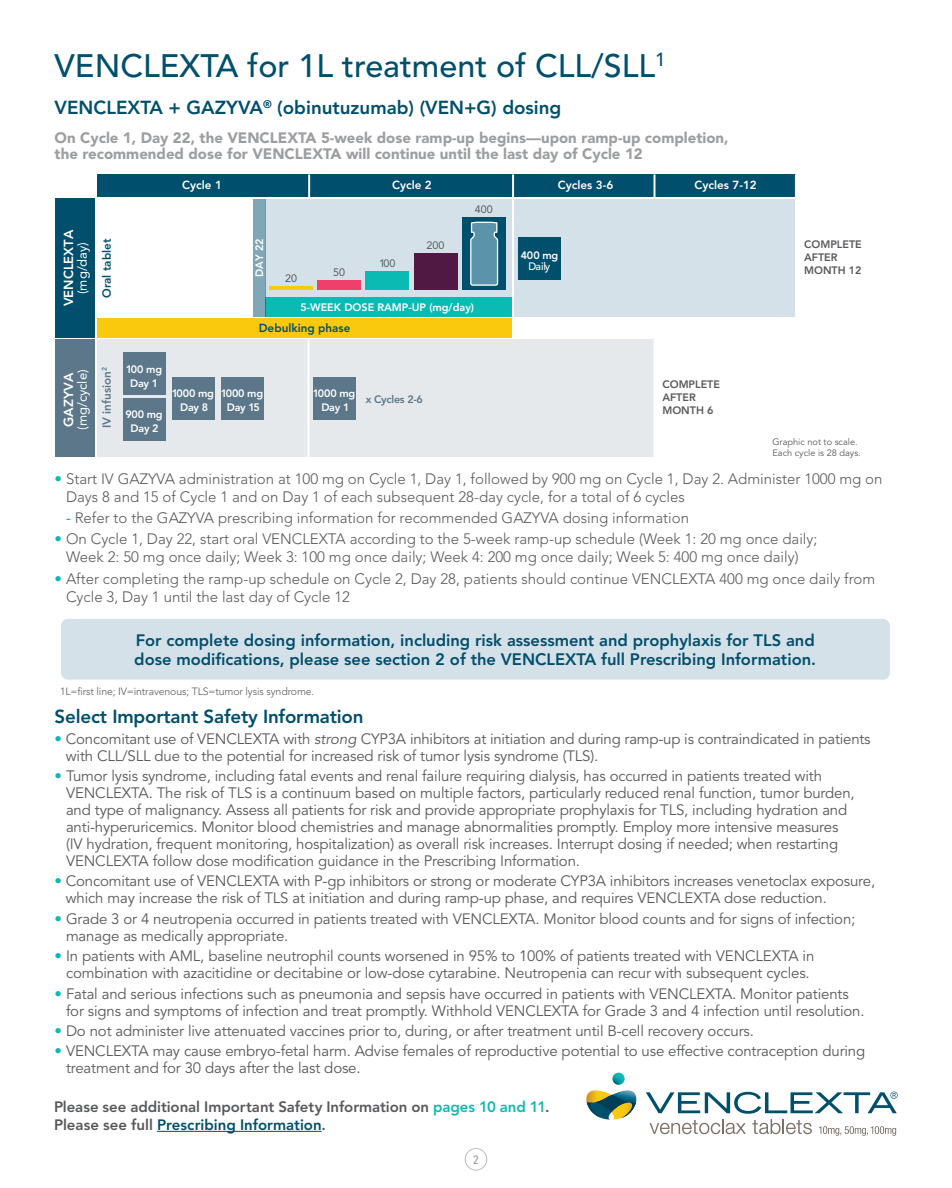
<style>
.page{position:relative;width:952px;height:1188px;background:#fff}
.page>*{position:absolute;margin:0;border:0;box-sizing:border-box;transform-origin:0 0}
.t1{font:500 32.25px "Avenir LT Std";color:#004f6c}
.t2{font:800 18.75px "Avenir LT Std";color:#004f6c}
.t3{font:800 16.5px/19.5px "Avenir LT Std";color:#004f6c}
.t4{font:15px/17px "Avenir LT Std";letter-spacing:-.01em;color:#58595b}
.t5{font:300 15px/18px "Avenir LT Std";color:#58595b}
.t6{font:900 15px/16.5px "Avenir LT Std";color:#9c9ea1}
.t7{font:800 15px/18px "Avenir LT Std";color:#58595b}
.t8{font:13.05px "Avenir LT Std";color:#fff}
.t9{font:800 13.05px "Avenir LT Std";color:#fff}
.t10{font:500 condensed 12px "Avenir Next LT Pro";color:#949698}
.t11{font:800 11.7px "Avenir LT Std";color:#fff}
.t12{font:800 11.7px "Avenir LT Std";color:#004f6c}
.t13{font:800 11.7px "Avenir LT Std";color:#5c778a}
.t14{font:800 10.8px/14px "Avenir LT Std";letter-spacing:-.005em;color:#fff;text-align:center}
.t15{font:800 10.8px/12.9px "Avenir LT Std";color:#58595b}
.t16{font:800 10.8px/14px "Avenir LT Std";letter-spacing:-.025em;color:#fff;text-align:center}
.t17{font:10.8px "Avenir LT Std";letter-spacing:.005em;color:#58595b}
.t18{font:800 10.8px "Avenir LT Std";letter-spacing:-.025em;color:#5c778a}
.t19{font:500 10.8px "Avenir LT Std";letter-spacing:-.05em;color:#fff}
.t20{font:300 10.5px "Avenir LT Std";letter-spacing:-.01em;color:#58595b}
.t21{font:9.15px/10.8px "Avenir LT Std";color:#58595b}
.s1{color:#0cbab4}
.s2{font-weight:500;color:#0cbab4}
.s3{font-style:italic}
.s4{color:#004f6c}
</style>
<div class="page">
<div style="left:465px;top:1148px;width:22px;height:23px;border:1px solid #bcbec0;border-radius:50%"></div>
<div style="left:265px;top:199px;width:531px;height:118px;background:#d5e1e9"></div>
<div style="left:97px;top:318px;width:415px;height:20px;background:#fac90e"></div>
<hr style="left:795px;top:199px;width:2px;height:118px;background:#fff">
<hr style="left:512px;top:199px;width:2px;height:118px;background:#fff">
<div style="left:265px;top:297px;width:247px;height:20px;background:#0cbab4"></div>
<div style="left:56px;top:199px;width:39px;height:139px;background:#004f6c"></div>
<div style="left:518px;top:237px;width:43px;height:42px;background:#004f6c"></div>
<div style="left:365px;top:272px;width:44px;height:18px;background:#0cbab4"></div>
<hr style="left:269px;top:286px;width:44px;height:4px;background:#fac90e">
<div style="left:413px;top:254px;width:44px;height:36px;background:#501944"></div>
<div style="left:462px;top:218px;width:44px;height:72px;background:#004f6c"></div>
<svg style="left:470px;top:222px;width:28px;height:64px;background:#6c9db3"></svg>
<div style="left:97px;top:339px;width:557px;height:118px;background:#e6e9ec"></div>
<hr style="left:653px;top:339px;width:2px;height:118px;background:#fff">
<hr style="left:307px;top:339px;width:2px;height:118px;background:#fff">
<div style="left:56px;top:339px;width:39px;height:118px;background:#5c778a"></div>
<div style="left:313px;top:377px;width:43px;height:42px;background:#5c778a"></div>
<div style="left:172px;top:377px;width:42px;height:42px;background:#5c778a"></div>
<div style="left:221px;top:377px;width:43px;height:42px;background:#5c778a"></div>
<div style="left:123px;top:398px;width:43px;height:42px;background:#5c778a"></div>
<div style="left:123px;top:353px;width:43px;height:42px;background:#5c778a"></div>
<div style="left:97px;top:174px;width:699px;height:23px;background:#004f6c"></div>
<hr style="left:795px;top:174px;width:2px;height:23px;background:#fff">
<hr style="left:653px;top:174px;width:2px;height:23px;background:#fff">
<hr style="left:512px;top:174px;width:2px;height:23px;background:#fff">
<hr style="left:308px;top:174px;width:2px;height:23px;background:#fff">
<div style="left:317px;top:281px;width:44px;height:9px;background:#ef406b"></div>
<div style="left:253px;top:199px;width:12px;height:118px;background:#80a7b5"></div>
<div style="left:61px;top:619px;width:829px;height:61px;background:#d5e1e9;border-radius:7px"></div>
<svg style="left:646px;top:1092px;width:251px;height:44px"></svg>
<svg style="left:586px;top:1073px;width:50px;height:47px"></svg>
<hr style="left:157px;top:1131px;width:165px;height:1px;background:#004f6c">
<h1 class="t1" style="left:55px;top:47px;width:612px">VENCLEXTA for 1L treatment of CLL/SLL<sup>1</sup></h1>
<p class="t2" style="left:55px;top:96px;width:508px">VENCLEXTA + GAZYVA<sup>®</sup> (obinutuzumab) (VEN+G) dosing</p>
<p class="t6" style="left:55px;top:129px;width:675px">On Cycle 1, Day 22, the VENCLEXTA 5-week dose ramp-up begins—upon ramp-up completion, the recommended dose for VENCLEXTA will continue until the last day of Cycle 12</p>
<p class="t11" style="left:182px;top:178px;width:41px">Cycle 1</p>
<p class="t11" style="left:392px;top:178px;width:41px">Cycle 2</p>
<p class="t11" style="left:558px;top:178px;width:57px">Cycles 3-6</p>
<p class="t11" style="left:694px;top:178px;width:64px">Cycles 7-12</p>
<p class="t17" style="left:475px;top:203px;width:20px">400</p>
<p class="t9" style="left:61px;top:306px;width:78px;rotate:-90deg">VENCLEXTA</p>
<p class="t14" style="left:252px;top:277px;width:40px;rotate:-90deg">DAY 22</p>
<p class="t12" style="left:100px;top:298px;width:61px;rotate:-90deg">Oral tablet</p>
<p class="t15" style="left:804px;top:238px;width:59px">COMPLETE<br>AFTER<br>MONTH 12</p>
<p class="t17" style="left:426px;top:239px;width:20px">200</p>
<p class="t8" style="left:75px;top:294px;width:54px;rotate:-90deg">(mg/day)</p>
<p class="t14" style="left:521px;top:248px;width:39px">400 mg</p>
<p class="t17" style="left:379px;top:257px;width:18px">100</p>
<p class="t19" style="left:528px;top:260px;width:23px">Daily</p>
<p class="t17" style="left:333px;top:266px;width:14px">50</p>
<p class="t17" style="left:285px;top:272px;width:14px">20</p>
<p class="t14" style="left:300px;top:301px;width:175px">5-WEEK DOSE RAMP-UP (mg/day)</p>
<p class="t9" style="left:61px;top:427px;width:55px;rotate:-90deg">GAZYVA</p>
<p class="t8" style="left:75px;top:430px;width:62px;rotate:-90deg">(mg/cycle)</p>
<p class="t13" style="left:100px;top:428px;width:63px;rotate:-90deg">IV infusion<sup>2</sup></p>
<p class="t12" style="left:259px;top:321px;width:93px">Debulking phase</p>
<p class="t14" style="left:126px;top:362px;width:38px">100 mg<br>Day 1</p>
<p class="t14" style="left:125px;top:408px;width:39px">900 mg<br>Day 2</p>
<p class="t16" style="left:172px;top:386px;width:44px">1000 mg<br>Day 8</p>
<p class="t16" style="left:221px;top:386px;width:44px">1000 mg<br>Day 15</p>
<p class="t16" style="left:313px;top:386px;width:44px">1000 mg<br>Day 1</p>
<p class="t18" style="left:366px;top:393px;width:59px">x Cycles 2-6</p>
<p class="t15" style="left:662px;top:378px;width:59px">COMPLETE<br>AFTER<br>MONTH 6</p>
<p class="t21" style="left:772px;top:436px;width:90px">Graphic not to scale.<br>Each cycle is 28 days.</p>
<p class="t5" style="left:66px;top:470px;width:818px;text-indent:-11px"><span class="s1">•</span> Start IV GAZYVA administration at 100 mg on Cycle 1, Day 1, followed by 900 mg on Cycle 1, Day 2. Administer 1000 mg on<br>Days 8 and 15 of Cycle 1 and on Day 1 of each subsequent 28-day cycle, for a total of 6 cycles</p>
<p class="t5" style="left:66px;top:509px;width:624px"><span class="s2">-</span> Refer to the GAZYVA prescribing information for recommended GAZYVA dosing information</p>
<p class="t5" style="left:55px;top:530px;width:764px;text-align:center"><span class="s1">•</span> On Cycle 1, Day 22, start oral VENCLEXTA according to the 5-week ramp-up schedule (Week 1: 20 mg once daily;<br>Week 2: 50 mg once daily; Week 3: 100 mg once daily; Week 4: 200 mg once daily; Week 5: 400 mg once daily)</p>
<p class="t5" style="left:66px;top:570px;width:810px;text-indent:-11px"><span class="s1">•</span> After completing the ramp-up schedule on Cycle 2, Day 28, patients should continue VENCLEXTA 400 mg once daily from<br>Cycle 3, Day 1 until the last day of Cycle 12</p>
<p class="t3" style="left:134px;top:630px;width:683px">For complete dosing information, including risk assessment and prophylaxis for TLS and dose modifications, please see section 2 of the VENCLEXTA full Prescribing Information.</p>
<p class="t20" style="left:60px;top:686px;width:256px">1L=first line; IV=intravenous; TLS=tumor lysis syndrome.</p>
<p class="t2" style="left:55px;top:706px;width:310px">Select Important Safety Information</p>
<p class="t4" style="left:66px;top:731px;width:806px;text-indent:-11px"><span class="s1">•</span> Concomitant use of VENCLEXTA with <span class="s3">strong</span> CYP3A inhibitors at initiation and during ramp-up is contraindicated in patients with CLL/SLL due to the potential for increased risk of tumor lysis syndrome (TLS).</p>
<p class="t4" style="left:66px;top:768px;width:790px;text-indent:-11px"><span class="s1">•</span> Tumor lysis syndrome, including fatal events and renal failure requiring dialysis, has occurred in patients treated with VENCLEXTA. The risk of TLS is a continuum based on multiple factors, particularly reduced renal function, tumor burden, and type of malignancy. Assess all patients for risk and provide appropriate prophylaxis for TLS, including hydration and anti-hyperuricemics. Monitor blood chemistries and manage abnormalities promptly. Employ more intensive measures (IV hydration, frequent monitoring, hospitalization) as overall risk increases. Interrupt dosing if needed; when restarting VENCLEXTA follow dose modification guidance in the Prescribing Information.</p>
<p class="t4" style="left:66px;top:873px;width:811px;text-indent:-11px"><span class="s1">•</span> Concomitant use of VENCLEXTA with P-gp inhibitors or strong or moderate CYP3A inhibitors increases venetoclax exposure, which may increase the risk of TLS at initiation and during ramp-up phase, and requires VENCLEXTA dose reduction.</p>
<p class="t4" style="left:66px;top:911px;width:791px;text-indent:-11px"><span class="s1">•</span> Grade 3 or 4 neutropenia occurred in patients treated with VENCLEXTA. Monitor blood counts and for signs of infection; manage as medically appropriate.</p>
<p class="t4" style="left:55px;top:948px;width:761px;text-align:center"><span class="s1">•</span> In patients with AML, baseline neutrophil counts worsened in 95% to 100% of patients treated with VENCLEXTA in combination with azacitidine or decitabine or low-dose cytarabine. Neutropenia can recur with subsequent cycles.</p>
<p class="t4" style="left:66px;top:985px;width:800px;text-indent:-11px"><span class="s1">•</span> Fatal and serious infections such as pneumonia and sepsis have occurred in patients with VENCLEXTA. Monitor patients for signs and symptoms of infection and treat promptly. Withhold VENCLEXTA for Grade 3 and 4 infection until resolution.</p>
<p class="t4" style="left:55px;top:1023px;width:701px"><span class="s1">•</span> Do not administer live attenuated vaccines prior to, during, or after treatment until B-cell recovery occurs.</p>
<p class="t4" style="left:66px;top:1043px;width:801px;text-indent:-11px"><span class="s1">•</span> VENCLEXTA may cause embryo-fetal harm. Advise females of reproductive potential to use effective contraception during treatment and for 30 days after the last dose.</p>
<p class="t7" style="left:54px;top:1098px;width:497px">Please see additional Important Safety Information on <span class="s1">pages 10 and 11</span>.<br>Please see full <span class="s4">Prescribing Information</span>.</p>
<p class="t10" style="left:473px;top:1152px;width:7px">2</p>
</div>
